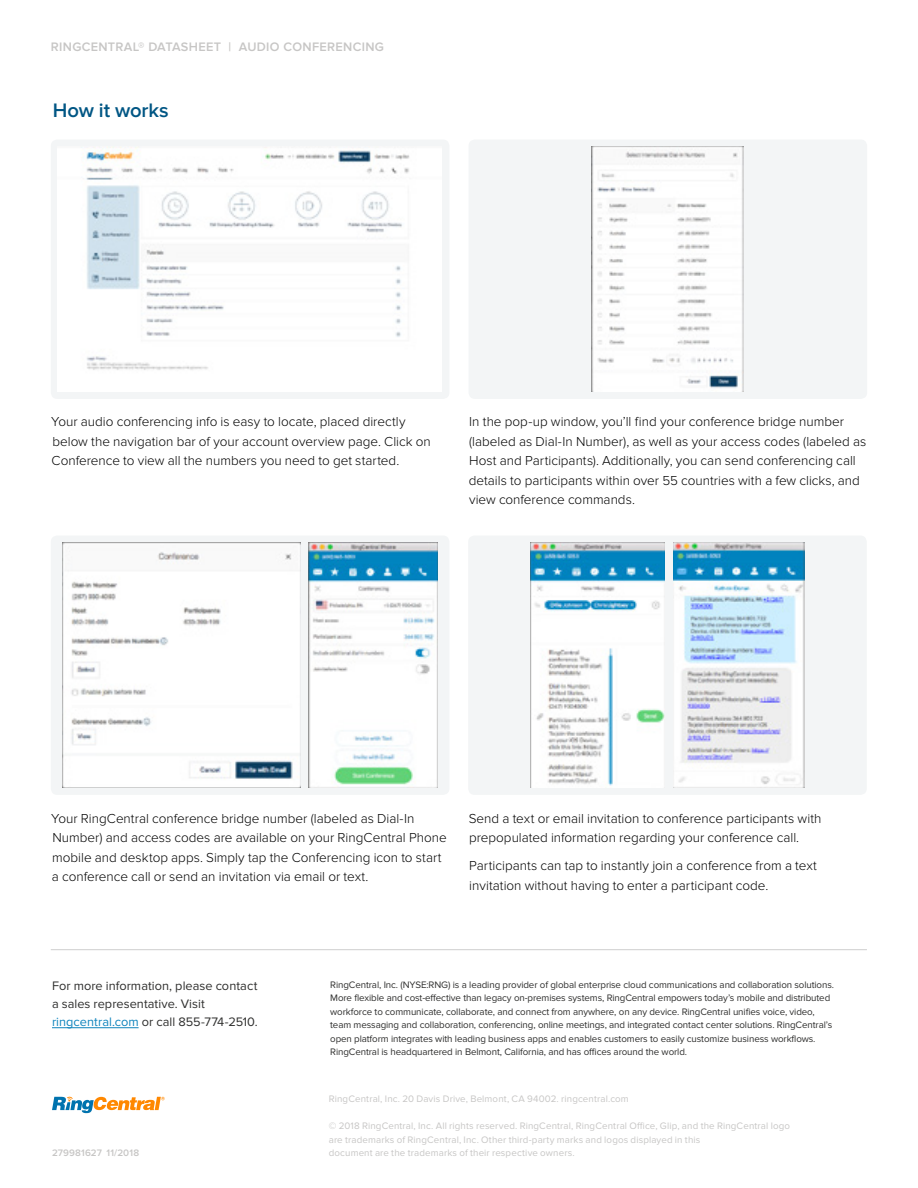
<style>
.page{position:relative;width:918px;height:1188px;background:#fff}
.page>*{position:absolute;margin:0;border:0;box-sizing:border-box;transform-origin:0 0}
.t1{font:600 20.25px "Proxima Nova";letter-spacing:-.005em;color:#005684}
.t2{font:300 13.5px/19.5px "Proxima Nova";color:#000}
.t3{font:12.75px/18px "Proxima Nova";letter-spacing:.005em;color:#2f2f2e}
.t4{font:600 12.75px "Proxima Nova";letter-spacing:.025em;color:#c7c6c5}
.t5{font:9.75px/13.5px "Proxima Nova";letter-spacing:-.01em;color:#2f2f2e}
.t6{font:9.75px/13.5px "Proxima Nova";letter-spacing:.015em;color:#c7c6c5}
.t7{font:600 9.75px "Proxima Nova";letter-spacing:.01em;color:#c7c6c5}
.s1{color:#0f84bd}
</style>
<div class="page">
<svg style="left:52px;top:1097px;width:113px;height:16px"></svg>
<hr style="left:51px;top:949px;width:816px;height:1px;background:#000">
<hr style="left:52px;top:1027px;width:87px;height:1px;background:#0f84bd">
<div style="left:51px;top:140px;width:398px;height:259px;background:#f3f5f6;border-radius:6px"></div>
<div style="left:51px;top:536px;width:398px;height:259px;background:#f3f5f6;border-radius:6px"></div>
<div style="left:468px;top:536px;width:399px;height:259px;background:#f3f5f6;border-radius:6px"></div>
<div style="left:469px;top:140px;width:398px;height:259px;background:#f3f5f6;border-radius:6px"></div>
<img style="left:57px;top:147px;width:385px;height:245px">
<img style="left:592px;top:146px;width:151px;height:246px">
<img style="left:309px;top:542px;width:128px;height:245px">
<img style="left:62px;top:542px;width:239px;height:245px">
<img style="left:673px;top:542px;width:131px;height:245px">
<img style="left:530px;top:542px;width:135px;height:245px">
<p class="t4" style="left:51px;top:40px;width:335px">RINGCENTRAL® DATASHEET | AUDIO CONFERENCING</p>
<h1 class="t1" style="left:53px;top:99px;width:117px">How it works</h1>
<p class="t2" style="left:51px;top:412px;width:381px">Your audio conferencing info is easy to locate, placed directly below the navigation bar of your account overview page. Click on<br>Conference to view all the numbers you need to get started.</p>
<p class="t2" style="left:469px;top:412px;width:399px">In the pop-up window, you’ll find your conference bridge number (labeled as Dial-In Number), as well as your access codes (labeled as Host and Participants). Additionally, you can send conferencing call details to participants within over 55 countries with a few clicks, and view conference commands.</p>
<p class="t2" style="left:51px;top:809px;width:397px">Your RingCentral conference bridge number (labeled as Dial-In Number) and access codes are available on your RingCentral Phone mobile and desktop apps. Simply tap the Conferencing icon to start a conference call or send an invitation via email or text.</p>
<p class="t2" style="left:469px;top:809px;width:354px">Send a text or email invitation to conference participants with prepopulated information regarding your conference call.</p>
<p class="t2" style="left:469px;top:856px;width:349px">Participants can tap to instantly join a conference from a text invitation without having to enter a participant code.</p>
<p class="t3" style="left:52px;top:977px;width:207px">For more information, please contact a sales representative. Visit <span class="s1">ringcentral.com</span> or call 855-774-2510.</p>
<p class="t7" style="left:52px;top:1147px;width:89px">279981627 11/2018</p>
<p class="t5" style="left:330px;top:978px;width:505px">RingCentral, Inc. (NYSE:RNG) is a leading provider of global enterprise cloud communications and collaboration solutions.<br>More flexible and cost-effective than legacy on-premises systems, RingCentral empowers today’s mobile and distributed workforce to communicate, collaborate, and connect from anywhere, on any device. RingCentral unifies voice, video, team messaging and collaboration, conferencing, online meetings, and integrated contact center solutions. RingCentral’s open platform integrates with leading business apps and enables customers to easily customize business workflows.<br>RingCentral is headquartered in Belmont, California, and has offices around the world.</p>
<p class="t6" style="left:329px;top:1092px;width:301px">RingCentral, Inc. 20 Davis Drive, Belmont, CA 94002. ringcentral.com</p>
<p class="t6" style="left:329px;top:1119px;width:463px">© 2018 RingCentral, Inc. All rights reserved. RingCentral, RingCentral Office, Glip, and the RingCentral logo are trademarks of RingCentral, Inc. Other third-party marks and logos displayed in this<br>document are the trademarks of their respective owners.</p>
</div>
